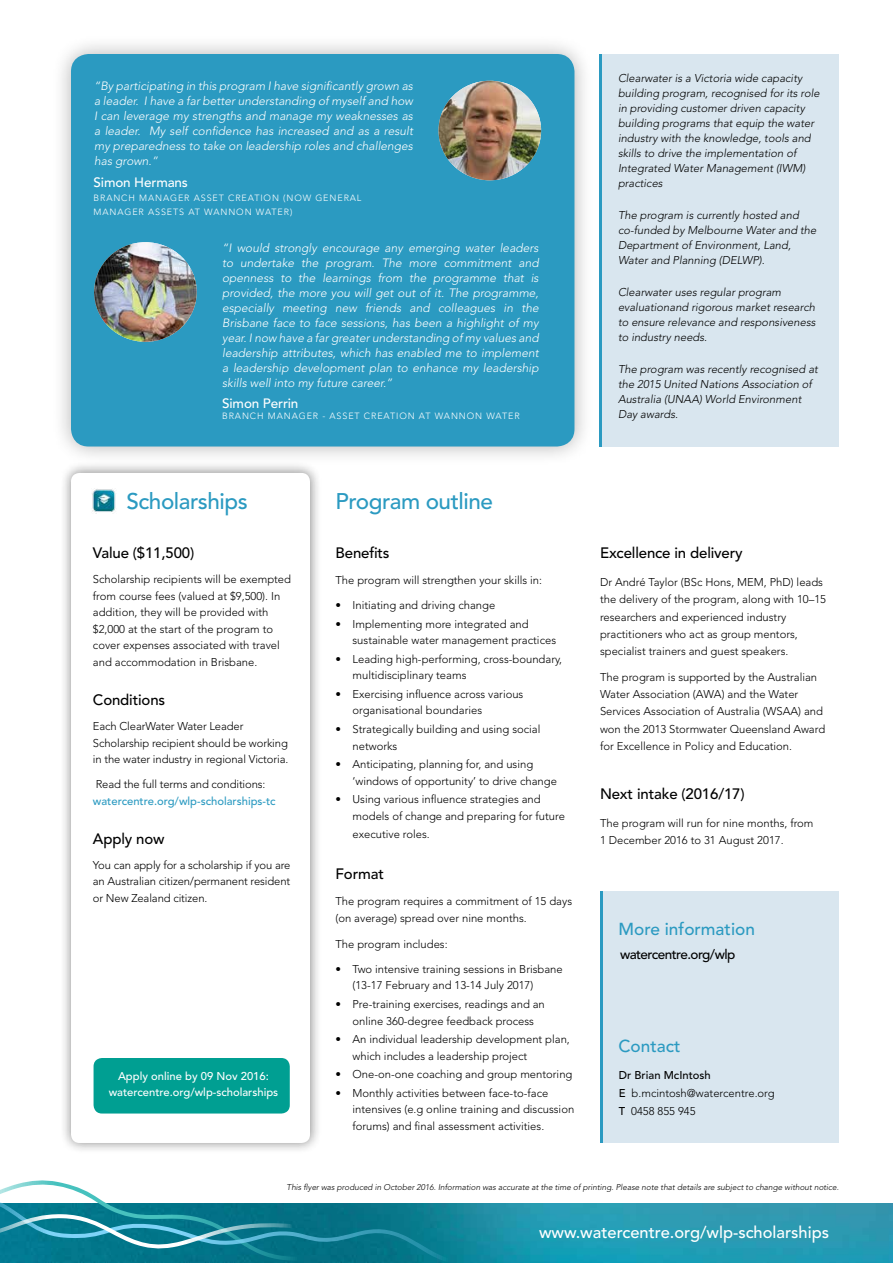
<style>
.page{position:relative;width:893px;height:1263px;background:#fff}
.page>*{position:absolute;margin:0;border:0;box-sizing:border-box;transform-origin:0 0}
.t1{font:500 22.5px "Avenir LT Std";letter-spacing:-.02em;color:#2b9ac1}
.t2{font:500 17.25px "Avenir LT Std";color:#2b9ac1}
.t3{font:500 16.5px "Avenir LT Std";color:#fff}
.t4{font:500 15px "Avenir LT Std";letter-spacing:-.01em;color:#000}
.t5{font:500 13.5px "Avenir LT Std";letter-spacing:-.01em;color:#fff}
.t6{font:500 13.5px "Avenir LT Std";letter-spacing:-.04em;color:#000}
.t7{font:italic 300 12px/15px "Avenir LT Std";color:#fff;text-align:justify}
.t8{font:300 11.25px/16.5px "Avenir LT Std";color:#000}
.t9{font:italic 300 11.25px/15px "Avenir LT Std";color:#000}
.t10{font:500 11.25px/16.5px "Avenir LT Std";color:#fff;text-align:center}
.t11{font:500 11.25px "Avenir LT Std";color:#2b9ac1}
.t12{font:300 9px/14.2px "Avenir LT Std";letter-spacing:.1em;color:#fff}
.t13{font:italic 300 8.25px "Avenir LT Std";color:#000}
.s1{font-weight:500}
</style>
<div class="page">
<div style="left:59px;top:461px;width:263px;height:693px;background:#000;opacity:.48"></div>
<div style="left:71px;top:473px;width:239px;height:670px;background:#fff;border-radius:9px"></div>
<div style="left:599px;top:54px;width:240px;height:392px;background:#d9e6ef"></div>
<img style="left:479px;top:1203px;width:414px;height:60px">
<div style="left:600px;top:891px;width:239px;height:251px;background:#d9e6ef"></div>
<hr style="left:600px;top:891px;width:2px;height:251px;background:#2b9ac1">
<svg style="left:0;top:1180px;width:479px;height:83px"></svg>
<img style="left:92px;top:488px;width:24px;height:24px">
<div style="left:51px;top:34px;width:543px;height:432px;background:#000;opacity:.3"></div>
<div style="left:71px;top:54px;width:503px;height:392px;background:#2b9ac1;border-radius:18px"></div>
<img style="left:94px;top:242px;width:103px;height:100px">
<hr style="left:599px;top:54px;width:2px;height:392px;background:#2b9ac1">
<img style="left:438px;top:81px;width:103px;height:99px">
<div style="left:94px;top:1058px;width:196px;height:55px;background:#009f92;border-radius:9px"></div>
<p class="t7" style="left:94px;top:78px;width:320px">“By participating in this program I have significantly grown as a leader. I have a far better understanding of myself and how I can leverage my strengths and manage my weaknesses as a leader. My self confidence has increased and as a result my preparedness to take on leadership roles and challenges has grown.”</p>
<p class="t5" style="left:94px;top:174px;width:96px">Simon Hermans</p>
<p class="t12" style="left:94px;top:191px;width:269px">BRANCH MANAGER ASSET CREATION (NOW GENERAL<br>MANAGER ASSETS AT WANNON WATER)</p>
<p class="t7" style="left:222px;top:240px;width:318px">“I would strongly encourage any emerging water leaders to undertake the program. The more commitment and openness to the learnings from the programme that is provided, the more you will get out of it. The programme, especially meeting new friends and colleagues in the Brisbane face to face sessions, has been a highlight of my year. I now have a far greater understanding of my values and leadership attributes, which has enabled me to implement a leadership development plan to enhance my leadership skills well into my future career.”</p>
<p class="t5" style="left:222px;top:396px;width:78px">Simon Perrin</p>
<p class="t12" style="left:222px;top:409px;width:299px">BRANCH MANAGER - ASSET CREATION AT WANNON WATER</p>
<p class="t9" style="left:618px;top:71px;width:203px">Clearwater is a Victoria wide capacity building program, recognised for its role in providing customer driven capacity building programs that equip the water industry with the knowledge, tools and skills to drive the implementation of Integrated Water Management (IWM) practices</p>
<p class="t9" style="left:618px;top:208px;width:200px">The program is currently hosted and co-funded by Melbourne Water and the Department of Environment, Land, Water and Planning (DELWP).</p>
<p class="t9" style="left:618px;top:285px;width:199px">Clearwater uses regular program evaluationand rigorous market research to ensure relevance and responsiveness to industry needs.</p>
<p class="t9" style="left:618px;top:362px;width:201px">The program was recently recognised at the 2015 United Nations Association of<br>Australia (UNAA) World Environment<br>Day awards.</p>
<h1 class="t1" style="left:126px;top:488px;width:123px">Scholarships</h1>
<h1 class="t1" style="left:335px;top:488px;width:159px">Program outline</h1>
<h3 class="t4" style="left:93px;top:544px;width:103px">Value ($11,500)</h3>
<p class="t8" style="left:93px;top:571px;width:200px">Scholarship recipients will be exempted from course fees (valued at $9,500). In addition, they will be provided with $2,000 at the start of the program to cover expenses associated with travel and accommodation in Brisbane.</p>
<h3 class="t4" style="left:93px;top:691px;width:74px">Conditions</h3>
<p class="t8" style="left:93px;top:718px;width:197px">Each ClearWater Water Leader<br>Scholarship recipient should be working in the water industry in regional Victoria.</p>
<p class="t8" style="left:96px;top:776px;width:171px">Read the full terms and conditions:</p>
<p class="t11" style="left:93px;top:794px;width:184px">watercentre.org/wlp-scholarships-tc</p>
<h3 class="t4" style="left:93px;top:830px;width:73px">Apply now</h3>
<p class="t8" style="left:93px;top:857px;width:199px;text-align:justify">You can apply for a scholarship if you are an Australian citizen/permanent resident or New Zealand citizen.</p>
<p class="t10" style="left:109px;top:1068px;width:171px">Apply online by 09 Nov 2016: watercentre.org/wlp-scholarships</p>
<h3 class="t4" style="left:335px;top:544px;width:56px">Benefits</h3>
<p class="t8" style="left:335px;top:572px;width:208px">The program will strengthen your skills in:</p>
<p class="t8" style="left:335px;top:597px;width:161px">• Initiating and driving change</p>
<p class="t8" style="left:352px;top:615px;width:205px;text-indent:-17px">• Implementing more integrated and sustainable water management practices</p>
<p class="t8" style="left:352px;top:651px;width:211px;text-indent:-17px">• Leading high-performing, cross-boundary, multidisciplinary teams</p>
<p class="t8" style="left:352px;top:686px;width:172px;text-indent:-17px">• Exercising influence across various organisational boundaries</p>
<p class="t8" style="left:352px;top:721px;width:189px;text-indent:-17px">• Strategically building and using social networks</p>
<p class="t8" style="left:352px;top:756px;width:206px;text-indent:-17px">• Anticipating, planning for, and using ‘windows of opportunity’ to drive change</p>
<p class="t8" style="left:352px;top:791px;width:214px;text-indent:-17px">• Using various influence strategies and models of change and preparing for future</p>
<p class="t8" style="left:352px;top:826px;width:79px">executive roles.</p>
<h3 class="t4" style="left:335px;top:865px;width:50px">Format</h3>
<p class="t8" style="left:335px;top:892px;width:238px;line-height:17.2px">The program requires a commitment of 15 days (on average) spread over nine months.</p>
<p class="t8" style="left:335px;top:936px;width:114px">The program includes:</p>
<p class="t8" style="left:352px;top:961px;width:212px;text-indent:-17px">• Two intensive training sessions in Brisbane (13-17 February and 13-14 July 2017)</p>
<p class="t8" style="left:335px;top:996px;width:211px;text-align:center">• Pre-training exercises, readings and an online 360-degree feedback process</p>
<p class="t8" style="left:352px;top:1031px;width:219px;text-indent:-17px">• An individual leadership development plan, which includes a leadership project</p>
<p class="t8" style="left:335px;top:1066px;width:238px">• One-on-one coaching and group mentoring</p>
<p class="t8" style="left:352px;top:1085px;width:223px;text-indent:-17px">• Monthly activities between face-to-face intensives (e.g online training and discussion forums) and final assessment activities.</p>
<h3 class="t4" style="left:600px;top:544px;width:144px">Excellence in delivery</h3>
<p class="t8" style="left:600px;top:574px;width:228px;line-height:17.2px">Dr André Taylor (BSc Hons, MEM, PhD) leads the delivery of the program, along with 10–15 researchers and experienced industry practitioners who act as group mentors, specialist trainers and guest speakers.</p>
<p class="t8" style="left:600px;top:668px;width:227px;line-height:17.2px">The program is supported by the Australian Water Association (AWA) and the Water Services Association of Australia (WSAA) and won the 2013 Stormwater Queensland Award for Excellence in Policy and Education.</p>
<h3 class="t4" style="left:600px;top:785px;width:146px">Next intake (2016/17)</h3>
<p class="t8" style="left:600px;top:814px;width:215px;line-height:17.2px">The program will run for nine months, from<br>1 December 2016 to 31 August 2017.</p>
<h2 class="t2" style="left:618px;top:918px;width:138px">More information</h2>
<p class="t6" style="left:620px;top:946px;width:117px">watercentre.org/wlp</p>
<h2 class="t2" style="left:618px;top:1035px;width:64px">Contact</h2>
<p class="t8" style="left:619px;top:1066px;width:157px;line-height:18px"><span class="s1">Dr Brian McIntosh<br>E</span> b.mcintosh@watercentre.org<br><span class="s1">T</span> 0458 855 945</p>
<p class="t13" style="left:287px;top:1182px;width:554px">This flyer was produced in October 2016. Information was accurate at the time of printing. Please note that details are subject to change without notice.</p>
<h3 class="t3" style="left:539px;top:1223px;width:292px">www.watercentre.org/wlp-scholarships</h3>
</div>
